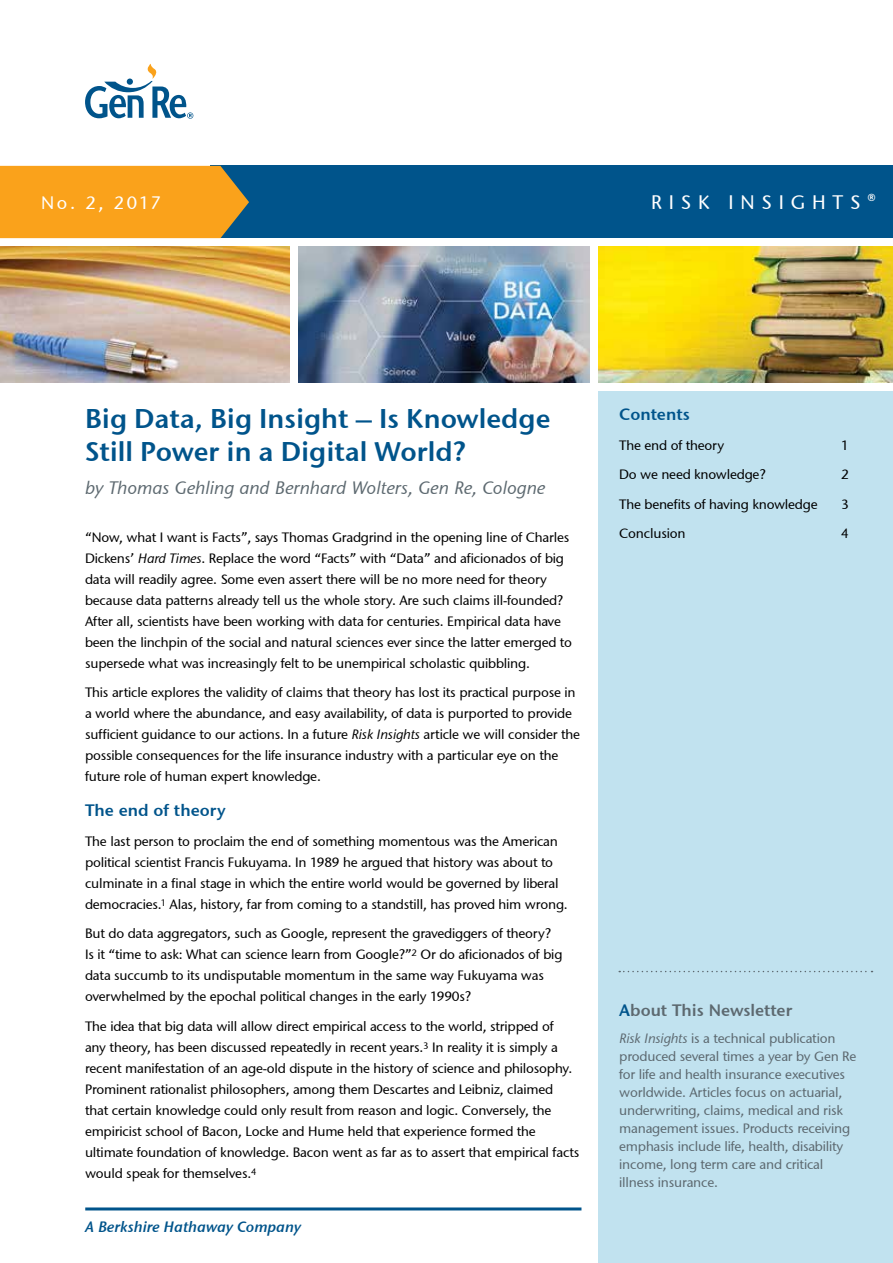
<style>
.page{position:relative;width:893px;height:1263px;background:#fff}
.page>*{position:absolute;margin:0;border:0;box-sizing:border-box;transform-origin:0 0}
.t1{font:600 27px/33px "Stone Sans GC Re";color:#00548b}
.t2{font:19.5px "Stone Sans GC Re";letter-spacing:.35em;color:#fff}
.t3{font:italic 18px "Stone Sans GC Re";color:#5d6970}
.t4{font:18px "Stone Sans GC Re";letter-spacing:.13em;color:#fff}
.t5{font:600 16.5px "Stone Sans GC Re";color:#00548b}
.t6{font:600 16.5px "Stone Sans GC Re";color:#5d6970}
.t7{font:italic 600 15px "Stone Sans GC Re";color:#00548b}
.t8{font:13.5px/21px "Stone Sans GC Re";letter-spacing:-.015em;color:#000}
.t9{font:13.5px/18px "Stone Sans GC Re";letter-spacing:-.015em;color:#5d6970}
.s1{font-style:italic}
.s2{color:#00548b}
</style>
<div class="page">
<div style="left:598px;top:391px;width:295px;height:872px;background:#c1e2ef"></div>
<img style="left:0;top:247px;width:290px;height:136px">
<img style="left:298px;top:247px;width:292px;height:136px">
<img style="left:598px;top:247px;width:295px;height:136px">
<hr style="left:85px;top:1207px;width:496px;height:3px;background:#00548b">
<div style="left:210px;top:166px;width:683px;height:72px;background:#00548b"></div>
<div style="left:0;top:166px;width:249px;height:72px;background:#faa21b"></div>
<svg style="left:85px;top:64px;width:108px;height:55px"></svg>
<svg style="left:619px;top:971px;width:253px;height:1px"></svg>
<h3 class="t4" style="left:41px;top:191px;width:121px">No. 2, 2017</h3>
<h2 class="t2" style="left:651px;top:191px;width:226px">RISK INSIGHTS®</h2>
<h1 class="t1" style="left:85px;top:402px;width:467px">Big Data, Big Insight – Is Knowledge<br>Still Power in a Digital World?</h1>
<h3 class="t3" style="left:85px;top:477px;width:462px">by Thomas Gehling and Bernhard Wolters, Gen Re, Cologne</h3>
<p class="t8" style="left:85px;top:526px;width:488px">“Now, what I want is Facts”, says Thomas Gradgrind in the opening line of Charles Dickens’ <span class="s1">Hard Times</span>. Replace the word “Facts” with “Data” and aficionados of big data will readily agree. Some even assert there will be no more need for theory because data patterns already tell us the whole story. Are such claims ill-founded?<br>After all, scientists have been working with data for centuries. Empirical data have been the linchpin of the social and natural sciences ever since the latter emerged to supersede what was increasingly felt to be unempirical scholastic quibbling.</p>
<p class="t8" style="left:85px;top:682px;width:497px">This article explores the validity of claims that theory has lost its practical purpose in a world where the abundance, and easy availability, of data is purported to provide sufficient guidance to our actions. In a future <span class="s1">Risk Insights</span> article we will consider the possible consequences for the life insurance industry with a particular eye on the future role of human expert knowledge.</p>
<p class="t5" style="left:85px;top:800px;width:142px">The end of theory</p>
<p class="t8" style="left:85px;top:830px;width:484px">The last person to proclaim the end of something momentous was the American political scientist Francis Fukuyama. In 1989 he argued that history was about to culminate in a final stage in which the entire world would be governed by liberal democracies.<sup>1</sup> Alas, history, far from coming to a standstill, has proved him wrong.</p>
<p class="t8" style="left:85px;top:923px;width:479px">But do data aggregators, such as Google, represent the gravediggers of theory?<br>Is it “time to ask: What can science learn from Google?”<sup>2</sup> Or do aficionados of big data succumb to its undisputable momentum in the same way Fukuyama was overwhelmed by the epochal political changes in the early 1990s?</p>
<p class="t8" style="left:85px;top:1015px;width:496px">The idea that big data will allow direct empirical access to the world, stripped of<br>any theory, has been discussed repeatedly in recent years.<sup>3</sup> In reality it is simply a recent manifestation of an age-old dispute in the history of science and philosophy.<br>Prominent rationalist philosophers, among them Descartes and Leibniz, claimed that certain knowledge could only result from reason and logic. Conversely, the empiricist school of Bacon, Locke and Hume held that experience formed the ultimate foundation of knowledge. Bacon went as far as to assert that empirical facts would speak for themselves.<sup>4</sup></p>
<p class="t7" style="left:85px;top:1217px;width:217px">A Berkshire Hathaway Company</p>
<p class="t5" style="left:619px;top:404px;width:72px">Contents</p>
<p class="t8" style="left:619px;top:435px;width:107px">The end of theory</p>
<p class="t8" style="left:841px;top:435px;width:9px">1</p>
<p class="t8" style="left:619px;top:464px;width:148px">Do we need knowledge?</p>
<p class="t8" style="left:841px;top:464px;width:9px">2</p>
<p class="t8" style="left:619px;top:494px;width:200px">The benefits of having knowledge</p>
<p class="t8" style="left:841px;top:494px;width:9px">3</p>
<p class="t8" style="left:619px;top:523px;width:68px">Conclusion</p>
<p class="t8" style="left:841px;top:523px;width:9px">4</p>
<p class="t6" style="left:619px;top:1000px;width:175px"><span class="s2">A</span>bout This Newsletter</p>
<p class="t9" style="left:619px;top:1029px;width:239px"><span class="s1">Risk Insights</span> is a technical publication produced several times a year by Gen Re for life and health insurance executives worldwide. Articles focus on actuarial, underwriting, claims, medical and risk management issues. Products receiving emphasis include life, health, disability income, long term care and critical illness insurance.</p>
</div>
